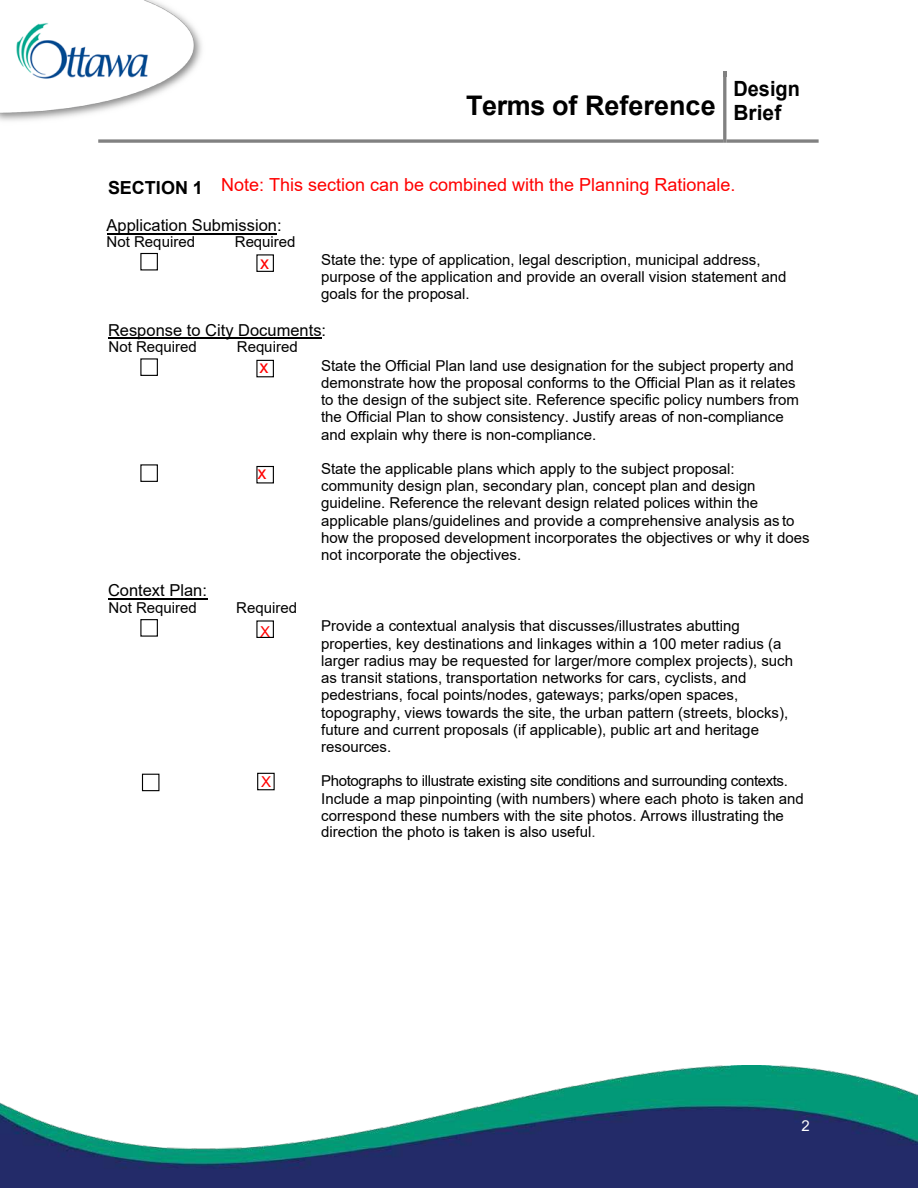
<style>
.page{position:relative;width:918px;height:1188px;background:#fff}
.page>*{position:absolute;margin:0;border:0;box-sizing:border-box;transform-origin:0 0}
.t1{font:700 27px "Arial";color:#000}
.t2{font:700 21px "Arial";color:#000;scale:.95 1}
.t3{font:18px "Arial";color:#f00}
.t4{font:700 18px "Arial";color:#000}
.t5{font:16.5px "Arial";color:#000}
.t6{font:15px/17.2px "Arial";color:#000}
.t7{font:15px "Arial";color:#f00}
.t8{font:15px "Arial";color:#fff}
.s1{color:#303030}
</style>
<div class="page">
<svg style="left:723px;top:71px;width:4px;height:6px"></svg>
<svg style="left:98px;top:139px;width:625px;height:4px;background:#959595"></svg>
<hr style="left:723px;top:77px;width:3px;height:66px;background:#818181">
<svg style="left:726px;top:139px;width:93px;height:4px"></svg>
<img style="left:0;top:0;width:202px;height:121px">
<img style="left:0;top:1065px;width:918px;height:123px">
<div style="left:256px;top:254px;width:18px;height:18px;border:1px solid #000"></div>
<div style="left:256px;top:360px;width:18px;height:17px;border:1px solid #000"></div>
<div style="left:256px;top:466px;width:18px;height:17px;border:1px solid #000"></div>
<div style="left:256px;top:620px;width:18px;height:18px;border:1px solid #000"></div>
<div style="left:257px;top:773px;width:18px;height:17px;border:1px solid #000"></div>
<hr style="left:108px;top:337px;width:214px;height:1px;background:#000">
<hr style="left:108px;top:598px;width:99px;height:1px;background:#000">
<div style="left:142px;top:774px;width:17px;height:17px;border:1px solid #000"></div>
<div style="left:140px;top:619px;width:18px;height:18px;border:1px solid #000"></div>
<div style="left:140px;top:464px;width:18px;height:18px;border:1px solid #000"></div>
<div style="left:140px;top:358px;width:18px;height:18px;border:1px solid #000"></div>
<div style="left:140px;top:253px;width:18px;height:17px;border:1px solid #000"></div>
<hr style="left:107px;top:234px;width:170px;height:1px;background:#000">
<h2 class="t2" style="left:734px;top:81px;width:71px">Design</h2>
<h1 class="t1" style="left:466px;top:95px;width:317px">Terms of Reference <sub>Brief</sub></h1>
<p class="t3" style="left:221px;top:173px;width:516px">Note: This section can be combined with the Planning Rationale.</p>
<p class="t5" style="left:107px;top:219px;width:177px">Application Submission:</p>
<p class="t6" style="left:107px;top:234px;width:90px">Not Required</p>
<p class="t6" style="left:235px;top:234px;width:62px">Required</p>
<p class="t4" style="left:108px;top:181px;width:96px">SECTION 1</p>
<p class="t6" style="left:321px;top:252px;width:467px">State the: type of application, legal description, municipal address, purpose of the application and provide an overall vision statement and goals for the proposal.</p>
<p class="t5" style="left:108px;top:324px;width:220px">Response to City Documents:</p>
<p class="t6" style="left:109px;top:340px;width:90px">Not Required</p>
<p class="t6" style="left:237px;top:340px;width:62px">Required</p>
<p class="t6" style="left:321px;top:358px;width:479px">State the Official Plan land use designation for the subject property and demonstrate how the proposal conforms to the Official Plan as it relates to the design of the subject site. Reference specific policy numbers from the Official Plan to show consistency. Justify areas of non-compliance and explain why there is non-compliance.</p>
<p class="t6" style="left:321px;top:461px;width:490px">State the applicable plans which apply to the subject proposal: community design plan, secondary plan, concept plan and design guideline. Reference the relevant design related polices within the applicable plans/guidelines and provide a comprehensive analysis as to how the proposed development incorporates the objectives or why it does not incorporate the objectives.</p>
<p class="t5" style="left:108px;top:584px;width:101px">Context Plan:</p>
<p class="t6" style="left:109px;top:600px;width:90px">Not Required</p>
<p class="t6" style="left:236px;top:600px;width:62px">Required</p>
<p class="t6" style="left:321px;top:619px;width:473px">Provide a contextual analysis that discusses/illustrates abutting properties, key destinations and linkages within a 100 meter radius (a larger radius may be requested for larger/more complex projects), such as transit stations, transportation networks for cars, cyclists, and pedestrians, focal points/nodes, gateways; parks/open spaces, topography, views towards the site, the urban pattern (streets, blocks), future and current proposals (if applicable), public art and heritage resources.</p>
<p class="t6" style="left:321px;top:774px;width:484px">Photographs to illustrate existing site conditions and surrounding contexts.<br>Include a map pinpointing (with numbers) where each photo is taken and correspond these numbers with the site photos. Arrows illustrating the</p>
<p class="t6" style="left:321px;top:824px;width:276px">direction the photo is taken is also useful<span class="s1">.</span></p>
<p class="t3" style="left:260px;top:250px;width:10px">x</p>
<p class="t3" style="left:260px;top:355px;width:10px">x</p>
<p class="t3" style="left:257px;top:461px;width:10px">x</p>
<p class="t7" style="left:260px;top:621px;width:12px">X</p>
<p class="t7" style="left:261px;top:772px;width:12px">X</p>
<p class="t8" style="left:802px;top:1120px;width:10px">2</p>
</div>
